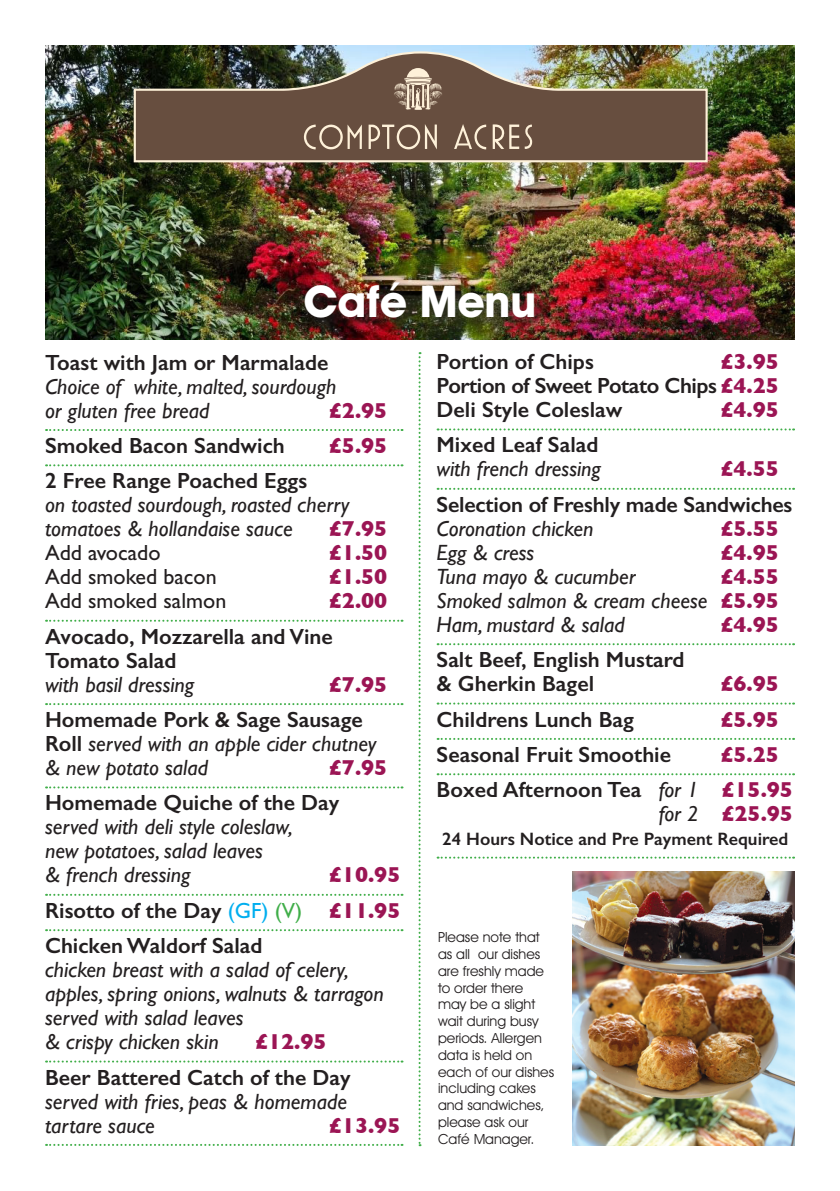
<style>
.page{position:relative;width:840px;height:1191px;background:#fff}
.page>*{position:absolute;margin:0;border:0;box-sizing:border-box;transform-origin:0 0}
.t1{font:700 44px "Avant Garde IT Cby BT";color:#fff}
.t2{font:italic 22px/24px "Gill Sans";color:#231f20}
.t3{font:600 22px/24px "Gill Sans";color:#231f20}
.t4{font:700 22px "Gill Sans";color:#9b1554}
.t5{font:22px "Gill Sans";color:#231f20}
.t6{font:600 18px "Gill Sans";color:#231f20}
.t7{font:14px/16.8px "Avant Garde IT Cby BT";color:#231f20}
.s1{font-weight:600;font-style:normal}
.s2{font-weight:400;font-style:italic}
.s3{font-weight:400;color:#00aeef}
.s4{font-weight:400;color:#40ae49}
.s5{font-weight:700;color:#9b1554}
.s6{font-weight:700;font-style:normal;color:#9b1554}
</style>
<div class="page">
<img style="left:45px;top:45px;width:748px;height:295px">
<img style="left:134px;top:51px;width:573px;height:111px">
<svg style="left:304px;top:124px;width:58px;height:25px"></svg>
<svg style="left:368px;top:124px;width:68px;height:25px;background:#907b69"></svg>
<svg style="left:492px;top:124px;width:40px;height:25px"></svg>
<svg style="left:454px;top:124px;width:32px;height:25px"></svg>
<svg style="left:393px;top:68px;width:49px;height:42px;background:#9e8977"></svg>
<svg style="left:46px;top:429px;width:356px;height:2px"></svg>
<svg style="left:46px;top:464px;width:356px;height:2px"></svg>
<svg style="left:46px;top:620px;width:356px;height:2px"></svg>
<svg style="left:46px;top:703px;width:356px;height:2px"></svg>
<svg style="left:46px;top:786px;width:356px;height:2px"></svg>
<svg style="left:46px;top:894px;width:356px;height:2px"></svg>
<svg style="left:46px;top:929px;width:356px;height:2px"></svg>
<svg style="left:46px;top:1060px;width:356px;height:2px"></svg>
<svg style="left:46px;top:1144px;width:356px;height:2px"></svg>
<svg style="left:437px;top:428px;width:356px;height:2px"></svg>
<svg style="left:437px;top:488px;width:356px;height:2px"></svg>
<svg style="left:437px;top:643px;width:356px;height:2px"></svg>
<svg style="left:437px;top:702px;width:356px;height:2px"></svg>
<svg style="left:437px;top:738px;width:356px;height:2px"></svg>
<svg style="left:437px;top:773px;width:356px;height:2px"></svg>
<svg style="left:437px;top:856px;width:356px;height:2px"></svg>
<div style="left:299px;top:278px;width:251px;height:56px;background:#231f20;opacity:.75"></div>
<img style="left:572px;top:871px;width:221px;height:274px">
<svg style="left:418px;top:352px;width:2px;height:794px"></svg>
<p class="t1" style="left:304px;top:274px;width:234px">Café Menu</p>
<p class="t2" style="left:45px;top:350px;width:293px"><span class="s1">Toast with Jam or Marmalade<br></span>Choice of white, malted, sourdough or gluten free bread</p>
<p class="t4" style="left:329px;top:393px;width:59px">£2.95</p>
<p class="t3" style="left:45px;top:433px;width:241px">Smoked Bacon Sandwich</p>
<p class="t4" style="left:329px;top:428px;width:59px">£5.95</p>
<p class="t2" style="left:45px;top:469px;width:306px"><span class="s1">2 Free Range Poached Eggs<br></span>on toasted sourdough, roasted cherry tomatoes &amp; hollandaise sauce</p>
<p class="t4" style="left:329px;top:511px;width:59px">£7.95</p>
<p class="t5" style="left:45px;top:540px;width:117px">Add avocado</p>
<p class="t4" style="left:329px;top:535px;width:59px">£1.50</p>
<p class="t5" style="left:45px;top:564px;width:173px">Add smoked bacon</p>
<p class="t4" style="left:329px;top:559px;width:59px">£1.50</p>
<p class="t5" style="left:45px;top:588px;width:183px">Add smoked salmon</p>
<p class="t4" style="left:329px;top:583px;width:59px">£2.00</p>
<p class="t3" style="left:45px;top:624px;width:289px">Avocado, Mozzarella and Vine<br>Tomato Salad<br><span class="s2">with basil dressing</span></p>
<p class="t4" style="left:329px;top:667px;width:59px">£7.95</p>
<p class="t2" style="left:45px;top:707px;width:332px"><span class="s1">Homemade Pork &amp; Sage Sausage<br>Roll</span> served with an apple cider chutney &amp; new potato salad</p>
<p class="t4" style="left:329px;top:750px;width:59px">£7.95</p>
<p class="t2" style="left:45px;top:791px;width:296px"><span class="s1">Homemade Quiche of the Day </span>served with deli style coleslaw,<br>new potatoes, salad leaves<br>&amp; french dressing</p>
<p class="t4" style="left:329px;top:857px;width:73px">£10.95</p>
<p class="t3" style="left:45px;top:898px;width:357px">Risotto of the Day <span class="s3">(GF)</span> <span class="s4">(V)</span> <span class="s5">£11.95</span></p>
<p class="t2" style="left:45px;top:933px;width:340px"><span class="s1">Chicken Waldorf Salad<br></span>chicken breast with a salad of celery, apples, spring onions, walnuts &amp; tarragon served with salad leaves<br>&amp; crispy chicken skin</p>
<p class="t4" style="left:255px;top:1024px;width:73px">£12.95</p>
<p class="t2" style="left:45px;top:1065px;width:307px"><span class="s1">Beer Battered Catch of the Day </span>served with fries, peas &amp; homemade tartare sauce</p>
<p class="t4" style="left:329px;top:1107px;width:73px">£13.95</p>
<p class="t3" style="left:436px;top:349px;width:159px">Portion of Chips</p>
<p class="t3" style="left:436px;top:349px;width:343px;text-align:justify;text-indent:284px"><span class="s5">£3.95<br></span>Portion of Sweet Potato Chips <span class="s5">£4.25<br></span>Deli Style Coleslaw</p>
<p class="t4" style="left:720px;top:392px;width:59px">£4.95</p>
<p class="t2" style="left:436px;top:433px;width:166px"><span class="s1">Mixed Leaf Salad </span>with french dressing</p>
<p class="t4" style="left:720px;top:451px;width:59px">£4.55</p>
<p class="t3" style="left:436px;top:492px;width:357px">Selection of Freshly made Sandwiches<br><span class="s2">Coronation chicken</span></p>
<p class="t4" style="left:720px;top:511px;width:59px">£5.55</p>
<p class="t2" style="left:436px;top:540px;width:99px">Egg &amp; cress</p>
<p class="t4" style="left:720px;top:535px;width:59px">£4.95</p>
<p class="t2" style="left:436px;top:564px;width:200px">Tuna mayo &amp; cucumber</p>
<p class="t2" style="left:436px;top:564px;width:343px;text-align:justify;text-indent:284px"><span class="s6">£4.55<br></span>Smoked salmon &amp; cream cheese <span class="s6">£5.95<br></span>Ham, mustard &amp; salad</p>
<p class="t4" style="left:720px;top:607px;width:59px">£4.95</p>
<p class="t3" style="left:436px;top:647px;width:249px">Salt Beef, English Mustard &amp; Gherkin Bagel</p>
<p class="t4" style="left:720px;top:666px;width:59px">£6.95</p>
<p class="t3" style="left:436px;top:707px;width:199px">Childrens Lunch Bag</p>
<p class="t4" style="left:720px;top:701px;width:59px">£5.95</p>
<p class="t3" style="left:436px;top:742px;width:236px">Seasonal Fruit Smoothie</p>
<p class="t4" style="left:720px;top:737px;width:59px">£5.25</p>
<p class="t3" style="left:436px;top:777px;width:358px;text-align:right">Boxed Afternoon Tea <span class="s2">for 1</span> <span class="s5">£15.95 </span><span class="s2">for 2</span> <span class="s5">£25.95</span></p>
<p class="t6" style="left:442px;top:828px;width:347px">24 Hours Notice and Pre Payment Required</p>
<p class="t7" style="left:438px;top:928px;width:118px">Please note that as all our dishes are freshly made to order there may be a slight wait during busy periods. Allergen data is held on each of our dishes including cakes and sandwiches, please ask our<br>Café Manager.</p>
</div>
